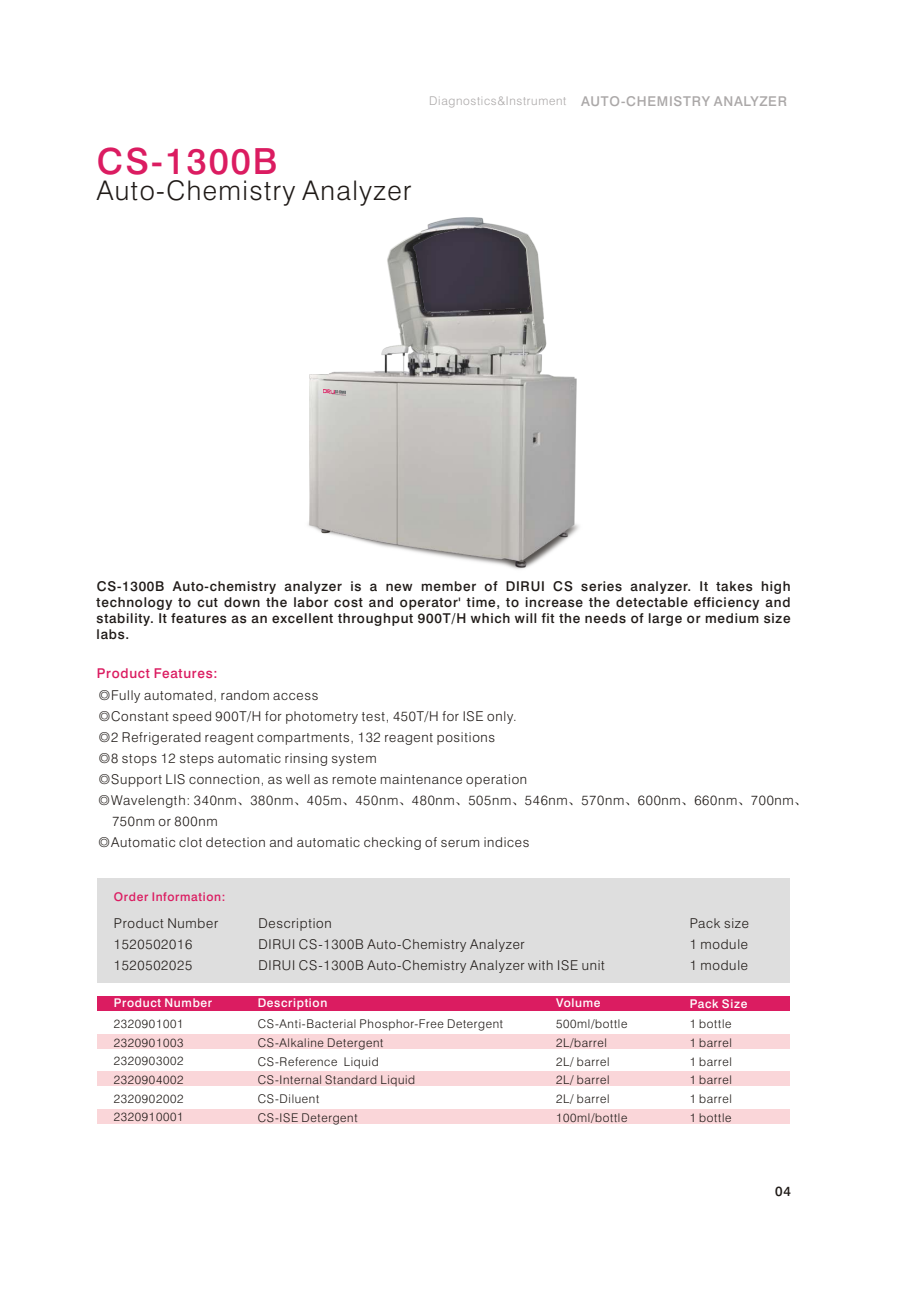
<style>
.page{position:relative;width:919px;height:1289px;background:#fff}
.page>*{position:absolute;margin:0;border:0;box-sizing:border-box;transform-origin:0 0}
.t1{font:500 36px "Swiss 721 BT";letter-spacing:.055em;color:#db1c61}
.t2{font:300 27px "Swiss 721 BT";letter-spacing:.055em;color:#1f1a17}
.t3{font:300 13.5px/21px "Swiss 721 BT";letter-spacing:.055em;color:#1f1a17}
.t4{font:500 13.5px/16.2px "Swiss 721 BT";letter-spacing:.055em;color:#1f1a17;text-align:justify}
.t5{font:500 13.5px "Swiss 721 BT";letter-spacing:.055em;color:#db1c61}
.t6{font:300 12px/18.8px "Swiss 721 BT";letter-spacing:.055em;color:#1f1a17;text-align:justify}
.t7{font:300 12px "Swiss 721 BT";letter-spacing:.055em;color:#aba8a8}
.t8{font:500 12px "Swiss 721 BT";letter-spacing:.055em;color:#fff}
.t9{font:500 12px "Swiss 721 BT";letter-spacing:.055em;color:#db1c61}
.s1{font-weight:500;font-size:13.5px}
.s2{font-family:"Sim Sun";font-weight:400}
</style>
<div class="page">
<div style="left:97px;top:1033px;width:692px;height:15px;background:#fad6d9"></div>
<div style="left:97px;top:1071px;width:692px;height:15px;background:#fad6d9"></div>
<div style="left:97px;top:1108px;width:692px;height:15px;background:#fad6d9"></div>
<div style="left:97px;top:995px;width:692px;height:15px;background:#db1c61"></div>
<div style="left:97px;top:878px;width:692px;height:105px;background:#dedede"></div>
<img style="left:309px;top:217px;width:267px;height:350px">
<svg style="left:324px;top:389px;width:22px;height:6px"></svg>
<h1 class="t1" style="left:97px;top:146px;width:182px">CS-1300B</h1>
<h2 class="t2" style="left:97px;top:179px;width:316px">Auto-Chemistry Analyzer</h2>
<p class="t7" style="left:429px;top:96px;width:359px">Diagnostics&amp;Instrument <span class="s1">AUTO-CHEMISTRY ANALYZER</span></p>
<p class="t4" style="left:97px;top:579px;width:695px">CS-1300B Auto-chemistry analyzer is a new member of DIRUI CS series analyzer. It takes high technology to cut down the labor cost and operator' time, to increase the detectable efficiency and stability. It features as an excellent throughput 900T/H which will fit the needs of large or medium size labs.</p>
<p class="t5" style="left:97px;top:668px;width:122px">Product Features:</p>
<p class="t3" style="left:98px;top:685px;width:222px"><span class="s2">◎</span>Fully automated, random access</p>
<p class="t3" style="left:98px;top:706px;width:420px"><span class="s2">◎</span>Constant speed 900T/H for photometry test, 450T/H for ISE only.</p>
<p class="t3" style="left:98px;top:727px;width:399px"><span class="s2">◎</span>2 Refrigerated reagent compartments, 132 reagent positions</p>
<p class="t3" style="left:98px;top:748px;width:280px"><span class="s2">◎</span>8 stops 12 steps automatic rinsing system</p>
<p class="t3" style="left:98px;top:769px;width:431px"><span class="s2">◎</span>Support LIS connection, as well as remote maintenance operation</p>
<p class="t3" style="left:98px;top:791px;width:711px"><span class="s2">◎</span>Wavelength: 340nm<span class="s2">、</span>380nm<span class="s2">、</span>405m<span class="s2">、</span>450nm<span class="s2">、</span>480nm<span class="s2">、</span>505nm<span class="s2">、</span>546nm<span class="s2">、</span>570nm<span class="s2">、</span>600nm<span class="s2">、</span>660nm<span class="s2">、</span>700nm<span class="s2">、</span></p>
<p class="t3" style="left:112px;top:812px;width:107px">750nm or 800nm</p>
<p class="t3" style="left:98px;top:833px;width:433px"><span class="s2">◎</span>Automatic clot detection and automatic checking of serum indices</p>
<p class="t9" style="left:114px;top:892px;width:113px">Order Information:</p>
<p class="t3" style="left:114px;top:914px;width:106px">Product Number<br>1520502016<br>1520502025</p>
<p class="t3" style="left:258px;top:914px;width:348px">Description<br>DIRUI CS-1300B Auto-Chemistry Analyzer<br>DIRUI CS-1300B Auto-Chemistry Analyzer with ISE unit</p>
<p class="t3" style="left:689px;top:914px;width:61px;text-align:justify">Pack size 1 module 1 module</p>
<p class="t8" style="left:114px;top:998px;width:100px">Product Number</p>
<p class="t8" style="left:258px;top:998px;width:71px">Description</p>
<p class="t8" style="left:556px;top:998px;width:46px">Volume</p>
<p class="t8" style="left:689px;top:998px;width:59px">Pack Size</p>
<p class="t6" style="left:114px;top:1015px;width:71px">2320901001<br>2320901003<br>2320903002<br>2320904002<br>2320902002<br>2320910001</p>
<p class="t6" style="left:258px;top:1015px;width:247px;text-align:left">CS-Anti-Bacterial Phosphor-Free Detergent<br>CS-Alkaline Detergent<br>CS-Reference Liquid<br>CS-Internal Standard Liquid<br>CS-Diluent<br>CS-ISE Detergent</p>
<p class="t6" style="left:556px;top:1015px;width:73px;text-align:left">500ml/bottle<br>2L/barrel<br>2L/ barrel<br>2L/ barrel<br>2L/ barrel<br>100ml/bottle</p>
<p class="t6" style="left:689px;top:1015px;width:44px">1 bottle 1 barrel 1 barrel 1 barrel 1 barrel 1 bottle</p>
<p class="t4" style="left:775px;top:1183px;width:17px">04</p>
</div>
